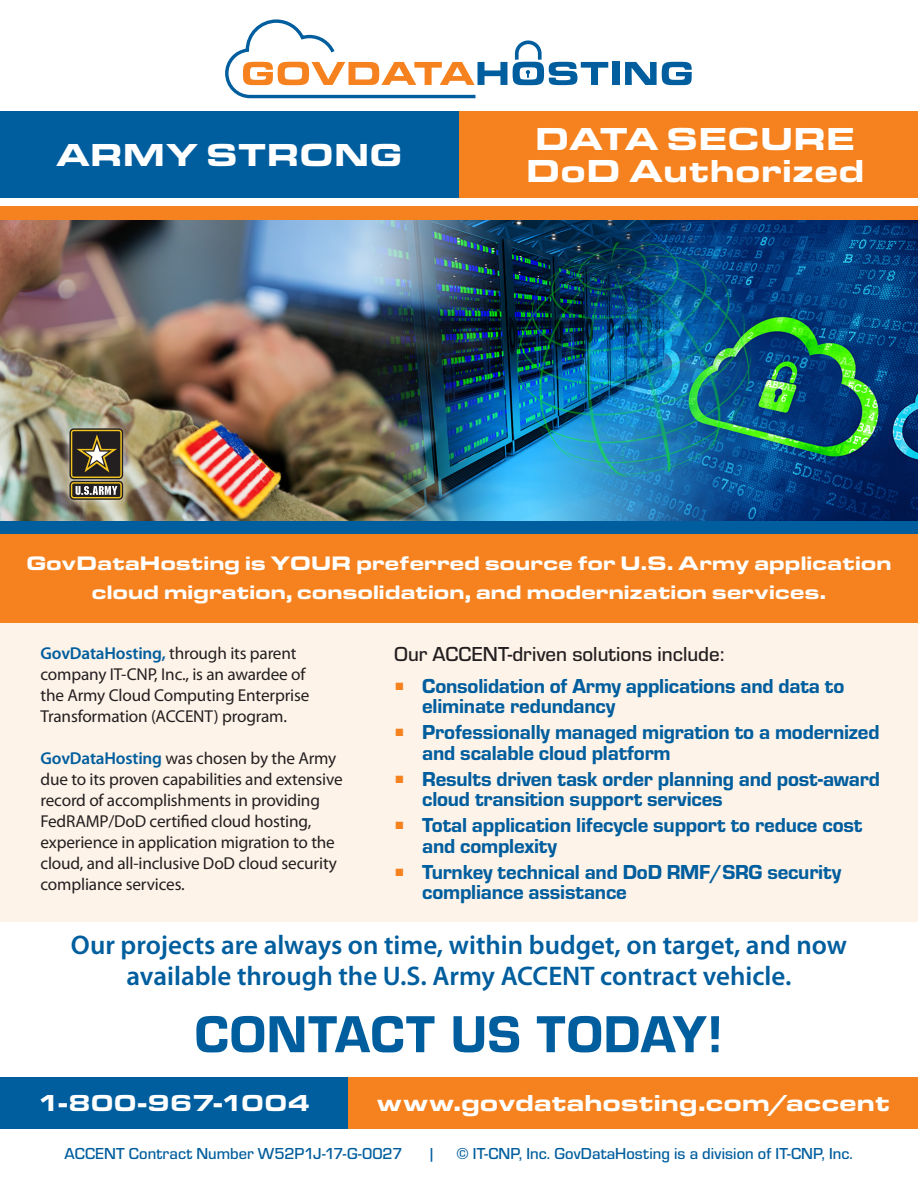
<style>
.page{position:relative;width:918px;height:1188px;background:#fff}
.page>*{position:absolute;margin:0;border:0;box-sizing:border-box;transform-origin:0 0}
.t1{font:54px "Eurostile Hea";letter-spacing:.01em;color:#005e9e}
.t2{font:900 33px "Eurostile Ext";letter-spacing:-.005em;color:#fff}
.t3{font:600 27px/31px "Myriad Pro";color:#005e9e;text-align:center}
.t4{font:900 24px "Eurostile Ext";letter-spacing:-.015em;color:#fff}
.t5{font:21px/20.2px "Eurostile Hea";letter-spacing:-.01em;color:#005e9e}
.t6{font:500 21px "Eurostile";color:#231f20}
.t7{font:900 20.25px/28.5px "Eurostile Ext";letter-spacing:-.02em;color:#fff;text-align:center}
.t8{font:17.25px/21px "Myriad Pro";letter-spacing:-.01em;color:#231f20}
.t9{font:500 16.5px "Eurostile";color:#005e9e}
.s1{font-weight:600;color:#005e9e}
</style>
<div class="page">
<div style="left:0;top:621px;width:918px;height:300px;background:#fef3e9"></div>
<div style="left:0;top:1077px;width:918px;height:52px;background:#f5821f"></div>
<div style="left:0;top:1077px;width:347px;height:52px;background:#005e9e"></div>
<div style="left:0;top:111px;width:918px;height:87px;background:#f5821f"></div>
<div style="left:0;top:111px;width:459px;height:87px;background:#005e9e"></div>
<div style="left:0;top:531px;width:918px;height:92px;background:#f5821f"></div>
<div style="left:0;top:238px;width:918px;height:296px;background:#005e9e"></div>
<div style="left:0;top:207px;width:918px;height:298px;background:#f5821f"></div>
<div style="left:612px;top:62px;width:7px;height:23px;background:#005e9e"></div>
<svg style="left:625px;top:62px;width:67px;height:23px"></svg>
<svg style="left:513px;top:40px;width:95px;height:45px"></svg>
<svg style="left:225px;top:19px;width:282px;height:80px"></svg>
<img style="left:0;top:220px;width:918px;height:301px">
<div style="left:60px;top:418px;width:73px;height:92px;background:#fff;opacity:.75"></div>
<svg style="left:69px;top:428px;width:54px;height:72px"></svg>
<p class="t2" style="left:56px;top:130px;width:348px">ARMY STRONG</p>
<p class="t2" style="left:535px;top:114px;width:322px">DATA SECURE</p>
<p class="t2" style="left:526px;top:146px;width:340px">DoD Authorized</p>
<p class="t7" style="left:26px;top:548px;width:867px">GovDataHosting is YOUR preferred source for U.S. Army application cloud migration, consolidation, and modernization services.</p>
<p class="t8" style="left:40px;top:643px;width:270px"><span class="s1">GovDataHosting,</span> through its parent company IT-CNP, Inc., is an awardee of the Army Cloud Computing Enterprise Transformation (ACCENT) program.</p>
<p class="t8" style="left:40px;top:748px;width:304px"><span class="s1">GovDataHosting</span> was chosen by the Army due to its proven capabilities and extensive record of accomplishments in providing FedRAMP/DoD certified cloud hosting, experience in application migration to the cloud, and all-inclusive DoD cloud security compliance services.</p>
<p class="t6" style="left:394px;top:640px;width:332px">Our ACCENT-driven solutions include:</p>
<p class="t5" style="left:422px;top:675px;width:424px">Consolidation of Army applications and data to eliminate redundancy</p>
<p class="t5" style="left:422px;top:721px;width:459px">Professionally managed migration to a modernized and scalable cloud platform</p>
<p class="t5" style="left:422px;top:768px;width:459px">Results driven task order planning and post-award cloud transition support services</p>
<p class="t5" style="left:422px;top:814px;width:442px">Total application lifecycle support to reduce cost and complexity</p>
<p class="t5" style="left:422px;top:861px;width:421px">Turnkey technical and DoD RMF/SRG security compliance assistance</p>
<p class="t3" style="left:71px;top:929px;width:778px">Our projects are always on time, within budget, on target, and now available through the U.S. Army ACCENT contract vehicle.</p>
<p class="t1" style="left:195px;top:996px;width:530px">CONTACT US TODAY!</p>
<p class="t4" style="left:38px;top:1085px;width:274px">1-800-967-1004</p>
<p class="t4" style="left:377px;top:1085px;width:515px">www.govdatahosting.com/accent</p>
<p class="t9" style="left:64px;top:1142px;width:340px">ACCENT Contract Number W52P1J-17-G-0027</p>
<p class="t9" style="left:428px;top:1142px;width:10px">|</p>
<p class="t9" style="left:456px;top:1142px;width:398px">© IT-CNP, Inc. GovDataHosting is a division of IT-CNP, Inc.</p>
</div>
